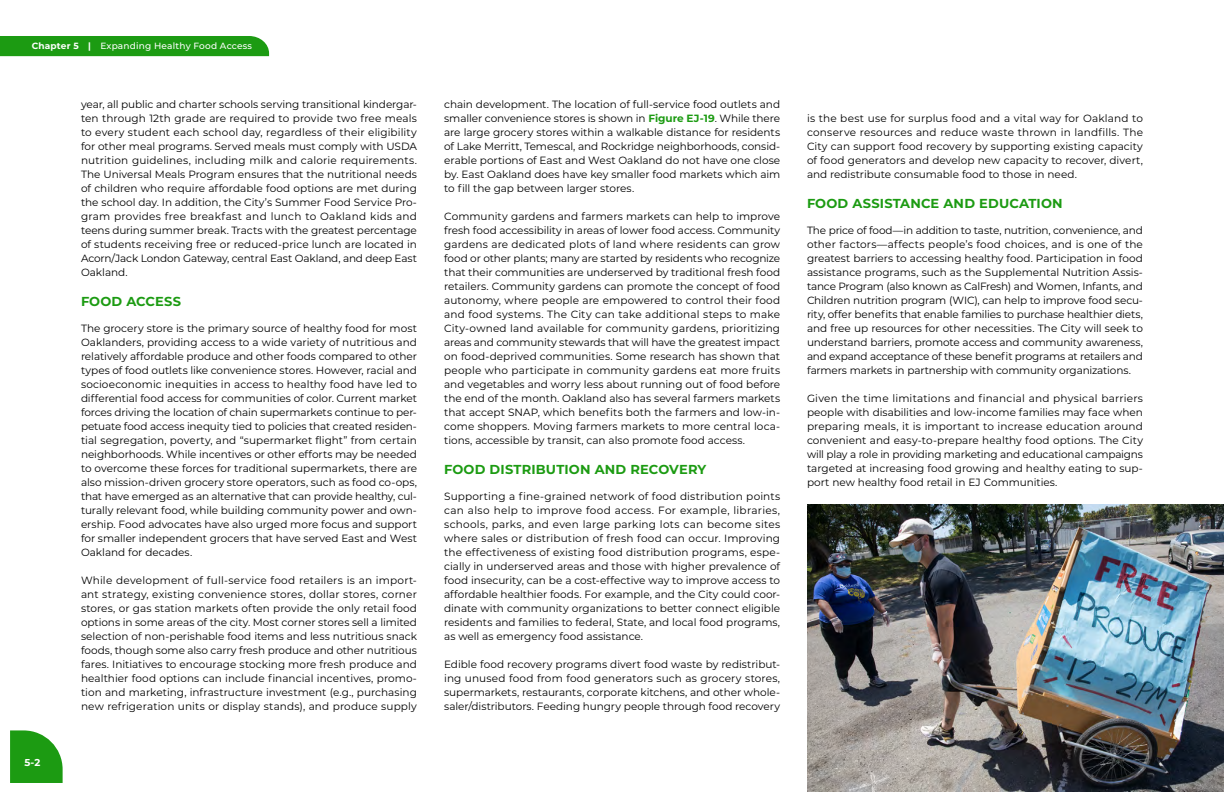
<style>
.page{position:relative;width:1224px;height:792px;background:#fff}
.page>*{position:absolute;margin:0;border:0;box-sizing:border-box;transform-origin:0 0}
.t1{font:700 13px "Montserrat";letter-spacing:.015em;color:#1c9b12}
.t2{font:10.5px/14px "Montserrat";letter-spacing:-.005em;color:#000;text-align:justify}
.t3{font:700 10px "Montserrat";color:#fff}
.t4{font:500 9px "Montserrat";letter-spacing:.02em;color:#fff}
.s1{font-weight:700}
.s2{font-weight:700;color:#1c9b12}
</style>
<div class="page">
<div style="left:0;top:36px;width:269px;height:20px;background:#1c9b12"></div>
<svg style="left:10px;top:730px;width:53px;height:53px;background:#3aa831"></svg>
<img style="left:807px;top:504px;width:417px;height:288px">
<p class="t4" style="left:32px;top:40px;width:222px"><span class="s1">Chapter 5 |</span> Expanding Healthy Food Access</p>
<p class="t3" style="left:24px;top:755px;width:17px">5-2</p>
<p class="t2" style="left:81px;top:97px;width:338px">year, all public and charter schools serving transitional kindergar&shy;ten through 12th grade are required to provide two free meals to every student each school day, regardless of their eligibility for other meal programs. Served meals must comply with USDA nutrition guidelines, including milk and calorie requirements.<br>The Universal Meals Program ensures that the nutritional needs of children who require affordable food options are met during the school day. In addition, the City’s Summer Food Service Pro&shy;gram provides free breakfast and lunch to Oakland kids and teens during summer break. Tracts with the greatest percentage of students receiving free or reduced-price lunch are located in Acorn/Jack London Gateway, central East Oakland, and deep East Oakland.</p>
<h3 class="t1" style="left:81px;top:292px;width:102px">FOOD ACCESS</h3>
<p class="t2" style="left:81px;top:321px;width:338px">The grocery store is the primary source of healthy food for most Oaklanders, providing access to a wide variety of nutritious and relatively affordable produce and other foods compared to other types of food outlets like convenience stores. However, racial and socioeconomic inequities in access to healthy food have led to differential food access for communities of color. Current market forces driving the location of chain supermarkets continue to per&shy;petuate food access inequity tied to policies that created residen&shy;tial segregation, poverty, and “supermarket flight” from certain neighborhoods. While incentives or other efforts may be needed to overcome these forces for traditional supermarkets, there are also mission-driven grocery store operators, such as food co-ops, that have emerged as an alternative that can provide healthy, cul&shy;turally relevant food, while building community power and own&shy;ership. Food advocates have also urged more focus and support for smaller independent grocers that have served East and West Oakland for decades.</p>
<p class="t2" style="left:81px;top:573px;width:338px">While development of full-service food retailers is an import&shy;ant strategy, existing convenience stores, dollar stores, corner stores, or gas station markets often provide the only retail food options in some areas of the city. Most corner stores sell a limited selection of non-perishable food items and less nutritious snack foods, though some also carry fresh produce and other nutritious fares. Initiatives to encourage stocking more fresh produce and healthier food options can include financial incentives, promo&shy;tion and marketing, infrastructure investment (e.g., purchasing new refrigeration units or display stands), and produce supply</p>
<p class="t2" style="left:444px;top:97px;width:338px">chain development. The location of full-service food outlets and smaller convenience stores is shown in <span class="s2">Figure EJ-19</span>. While there are large grocery stores within a walkable distance for residents of Lake Merritt, Temescal, and Rockridge neighborhoods, consid&shy;erable portions of East and West Oakland do not have one close by. East Oakland does have key smaller food markets which aim to fill the gap between larger stores.</p>
<p class="t2" style="left:444px;top:209px;width:338px">Community gardens and farmers markets can help to improve fresh food accessibility in areas of lower food access. Community gardens are dedicated plots of land where residents can grow food or other plants; many are started by residents who recognize that their communities are underserved by traditional fresh food retailers. Community gardens can promote the concept of food autonomy, where people are empowered to control their food and food systems. The City can take additional steps to make City-owned land available for community gardens, prioritizing areas and community stewards that will have the greatest impact on food-deprived communities. Some research has shown that people who participate in community gardens eat more fruits and vegetables and worry less about running out of food before the end of the month. Oakland also has several farmers markets that accept SNAP, which benefits both the farmers and low-in&shy;come shoppers. Moving farmers markets to more central loca&shy;tions, accessible by transit, can also promote food access.</p>
<h3 class="t1" style="left:444px;top:460px;width:263px">FOOD DISTRIBUTION AND RECOVERY</h3>
<p class="t2" style="left:444px;top:489px;width:338px">Supporting a fine-grained network of food distribution points can also help to improve food access. For example, libraries, schools, parks, and even large parking lots can become sites where sales or distribution of fresh food can occur. Improving the effectiveness of existing food distribution programs, espe&shy;cially in underserved areas and those with higher prevalence of food insecurity, can be a cost-effective way to improve access to affordable healthier foods. For example, and the City could coor&shy;dinate with community organizations to better connect eligible residents and families to federal, State, and local food programs, as well as emergency food assistance.</p>
<p class="t2" style="left:444px;top:657px;width:337px">Edible food recovery programs divert food waste by redistribut&shy;ing unused food from food generators such as grocery stores, supermarkets, restaurants, corporate kitchens, and other whole&shy;saler/distributors. Feeding hungry people through food recovery</p>
<p class="t2" style="left:807px;top:111px;width:338px">is the best use for surplus food and a vital way for Oakland to conserve resources and reduce waste thrown in landfills. The City can support food recovery by supporting existing capacity of food generators and develop new capacity to recover, divert, and redistribute consumable food to those in need.</p>
<h3 class="t1" style="left:807px;top:194px;width:257px">FOOD ASSISTANCE AND EDUCATION</h3>
<p class="t2" style="left:807px;top:223px;width:338px">The price of food—in addition to taste, nutrition, convenience, and other factors—affects people’s food choices, and is one of the greatest barriers to accessing healthy food. Participation in food assistance programs, such as the Supplemental Nutrition Assis&shy;tance Program (also known as CalFresh) and Women, Infants, and Children nutrition program (WIC), can help to improve food secu&shy;rity, offer benefits that enable families to purchase healthier diets, and free up resources for other necessities. The City will seek to understand barriers, promote access and community awareness, and expand acceptance of these benefit programs at retailers and farmers markets in partnership with community organizations.</p>
<p class="t2" style="left:807px;top:391px;width:338px">Given the time limitations and financial and physical barriers people with disabilities and low-income families may face when preparing meals, it is important to increase education around convenient and easy-to-prepare healthy food options. The City will play a role in providing marketing and educational campaigns targeted at increasing food growing and healthy eating to sup&shy;port new healthy food retail in EJ Communities.</p>
</div>
